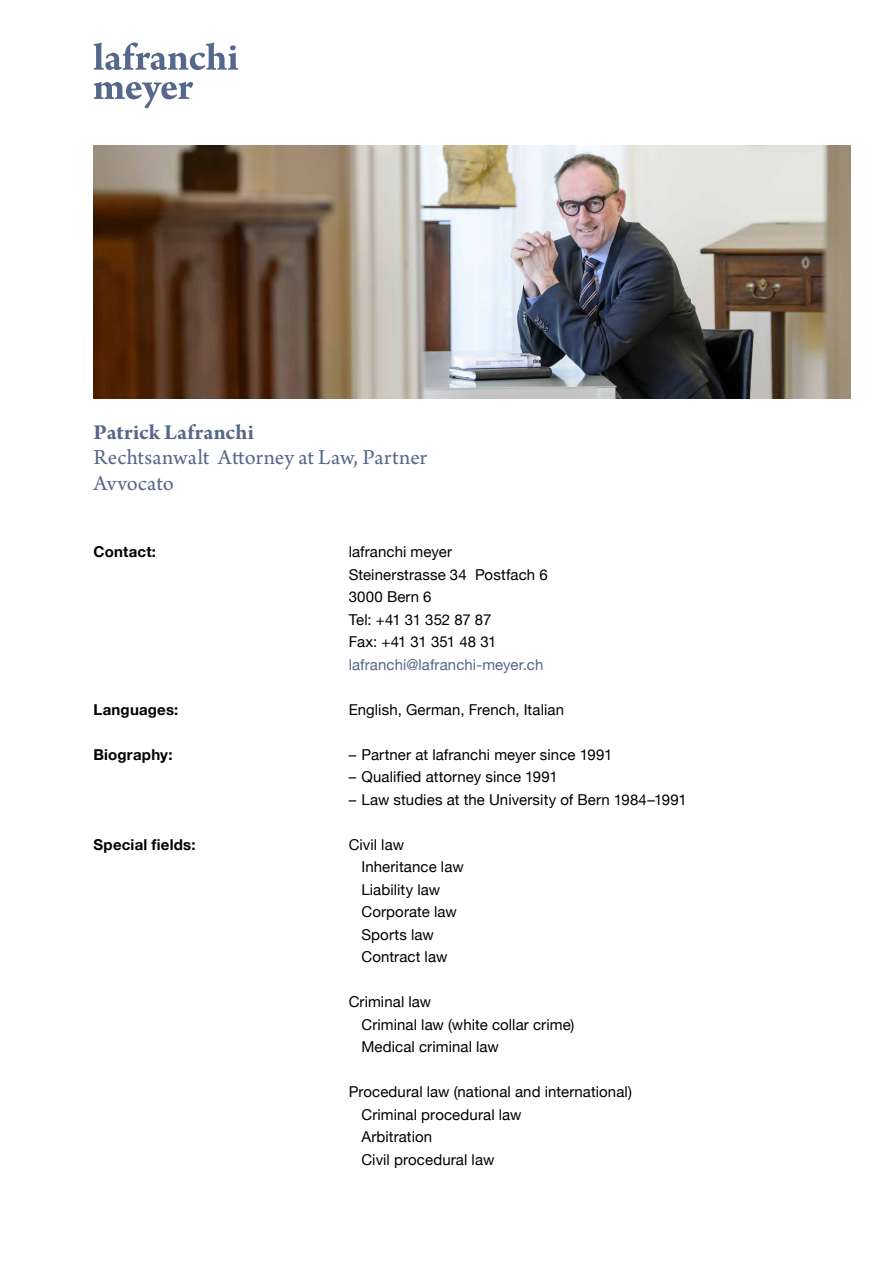
<style>
.page{position:relative;width:893px;height:1263px;background:#fff}
.page>*{position:absolute;margin:0;border:0;box-sizing:border-box;transform-origin:0 0}
.t1{font:22.5px/25.5px "Arno Pro";letter-spacing:.005em;color:#55678b}
.t2{font:700 22.5px "Arno Pro";letter-spacing:.01em;color:#55678b}
.t3{font:15px/22.5px "Helvetica Neue";letter-spacing:.005em;color:#000}
.t4{font:700 15px "Helvetica Neue";letter-spacing:.015em;color:#000}
.t5{font:15px "Helvetica Neue";letter-spacing:.005em;color:#55678b}
</style>
<div class="page">
<svg style="left:94px;top:43px;width:144px;height:27px"></svg>
<svg style="left:94px;top:82px;width:99px;height:26px"></svg>
<img style="left:94px;top:146px;width:756px;height:252px">
<h1 class="t2" style="left:94px;top:419px;width:162px">Patrick Lafranchi</h1>
<h1 class="t1" style="left:94px;top:446px;width:335px">Rechtsanwalt Attorney at Law, Partner<br>Avvocato</h1>
<p class="t4" style="left:94px;top:538px;width:64px">Contact:</p>
<p class="t3" style="left:349px;top:542px;width:200px">lafranchi meyer<br>Steinerstrasse 34 Postfach 6<br>3000 Bern 6<br>Tel: +41 31 352 87 87<br>Fax: +41 31 351 48 31</p>
<p class="t5" style="left:349px;top:654px;width:196px">lafranchi@lafranchi-meyer.ch</p>
<p class="t4" style="left:94px;top:696px;width:86px">Languages:</p>
<p class="t3" style="left:349px;top:699px;width:217px">English, German, French, Italian</p>
<p class="t4" style="left:94px;top:741px;width:80px">Biography:</p>
<p class="t3" style="left:349px;top:744px;width:265px">– Partner at lafranchi meyer since 1991</p>
<p class="t3" style="left:349px;top:767px;width:211px">– Qualified attorney since 1991</p>
<p class="t3" style="left:349px;top:789px;width:340px">– Law studies at the University of Bern 1984–1991</p>
<p class="t4" style="left:94px;top:831px;width:104px">Special fields:</p>
<p class="t3" style="left:361px;top:834px;width:104px;text-indent:-13px">Civil law<br>Inheritance law<br>Liability law<br>Corporate law<br>Sports law<br>Contract law</p>
<p class="t3" style="left:361px;top:992px;width:215px;text-indent:-13px">Criminal law<br>Criminal law (white collar crime)<br>Medical criminal law</p>
<p class="t3" style="left:361px;top:1082px;width:272px;text-indent:-13px">Procedural law (national and international)<br>Criminal procedural law<br>Arbitration<br>Civil procedural law</p>
</div>
